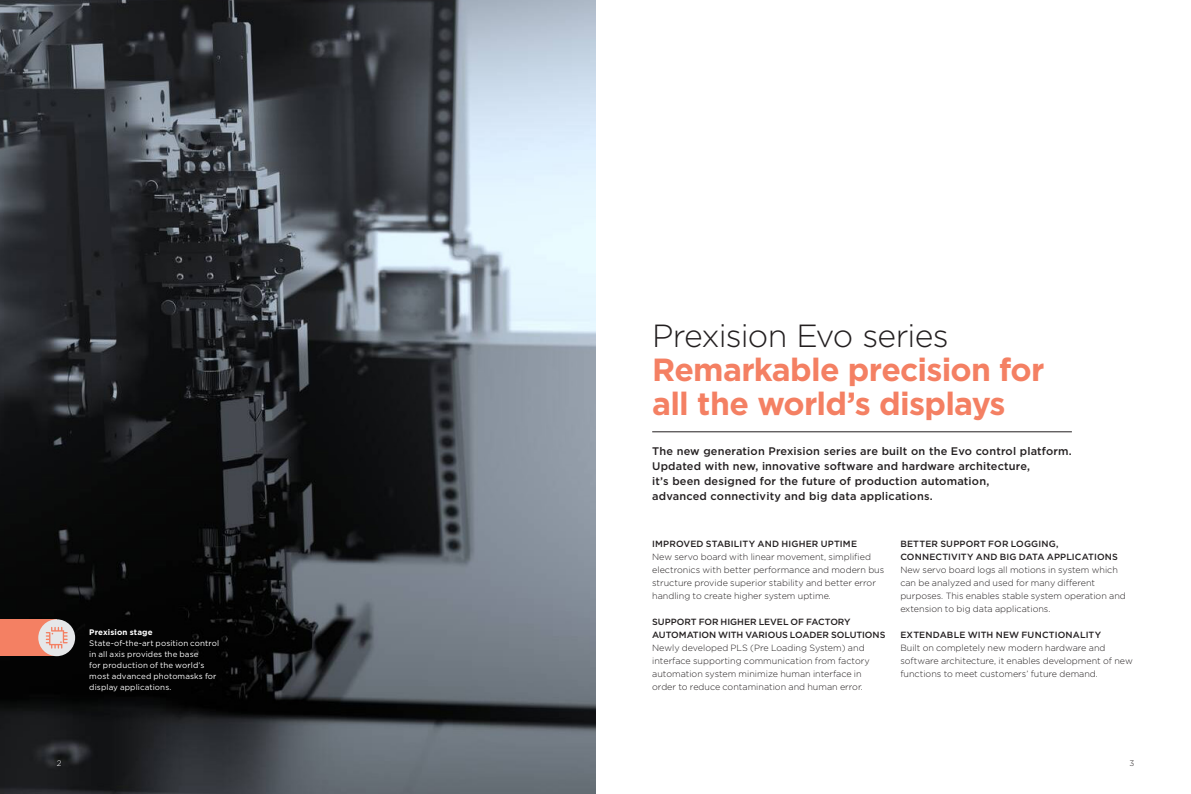
<style>
.page{position:relative;width:1191px;height:794px;background:#fff}
.page>*{position:absolute;margin:0;border:0;box-sizing:border-box;transform-origin:0 0}
.H1_Bold_last_line{font:700 32px/34px "Gotham";letter-spacing:-.025em;color:#f48063}
.H1_Thin{font:300 32px "Gotham";letter-spacing:-.025em;color:#231f20}
.Preamble{font:500 11px/15px "Gotham";letter-spacing:.015em;color:#231f20}
.Body{font:300 9px/13px "Gotham";color:#231f20}
.t1{font:500 9px/13px "Gotham";letter-spacing:.01em;color:#231f20}
.Small_body_White_-_l{font:8px/11px "Gotham";letter-spacing:.015em;color:#fff}
.Small_heading_White{font:700 8px "Gotham";letter-spacing:.02em;color:#fff}
.t2{font:300 8px "Gotham";color:#fff}
.t3{font:300 8px "Gotham";color:#231f20}
</style>
<div class="page">
<hr style="left:652px;top:431px;width:419px;height:1px;background:#231f20">
<img style="left:0;top:0;width:595px;height:794px">
<div style="left:0;top:619px;width:57px;height:37px;background:#f48063"></div>
<div style="left:38px;top:619px;width:37px;height:37px;background:#e6e7e9;border-radius:50%"></div>
<svg style="left:46px;top:627px;width:22px;height:21px"></svg>
<p class="Small_heading_White" style="left:89px;top:626px;width:65px">Prexision stage</p>
<p class="Small_body_White_-_l" style="left:89px;top:637px;width:131px">State-of-the-art position control in all axis provides the base<br>for production of the world’s most advanced photomasks for display applications.</p>
<p class="H1_Thin" style="left:652px;top:315px;width:298px">Prexision Evo series</p>
<p class="H1_Bold_last_line" style="left:652px;top:352px;width:394px">Remarkable precision for all the world’s displays</p>
<p class="Preamble" style="left:652px;top:443px;width:421px">The new generation Prexision series are built on the Evo control platform.<br>Updated with new, innovative software and hardware architecture,<br>it’s been designed for the future of production automation,<br>advanced connectivity and big data applications.</p>
<h2 class="t1" style="left:652px;top:537px;width:206px">IMPROVED STABILITY AND HIGHER UPTIME</h2>
<p class="Body" style="left:652px;top:550px;width:234px">New servo board with linear movement, simplified electronics with better performance and modern bus structure provide superior stability and better error handling to create higher system uptime.</p>
<h2 class="t1" style="left:652px;top:615px;width:235px">SUPPORT FOR HIGHER LEVEL OF FACTORY<br>AUTOMATION WITH VARIOUS LOADER SOLUTIONS</h2>
<p class="Body" style="left:652px;top:641px;width:219px">Newly developed PLS (Pre Loading System) and interface supporting communication from factory automation system minimize human interface in order to reduce contamination and human error.</p>
<h2 class="t1" style="left:900px;top:537px;width:219px">BETTER SUPPORT FOR LOGGING,<br>CONNECTIVITY AND BIG DATA APPLICATIONS</h2>
<p class="Body" style="left:900px;top:563px;width:227px">New servo board logs all motions in system which can be analyzed and used for many different purposes. This enables stable system operation and extension to big data applications.</p>
<h2 class="t1" style="left:900px;top:628px;width:202px">EXTENDABLE WITH NEW FUNCTIONALITY</h2>
<p class="Body" style="left:900px;top:641px;width:234px">Built on completely new modern hardware and software architecture, it enables development of new functions to meet customers’ future demand.</p>
<p class="t2" style="left:57px;top:758px;width:6px">2</p>
<p class="t3" style="left:1129px;top:758px;width:6px">3</p>
</div>
